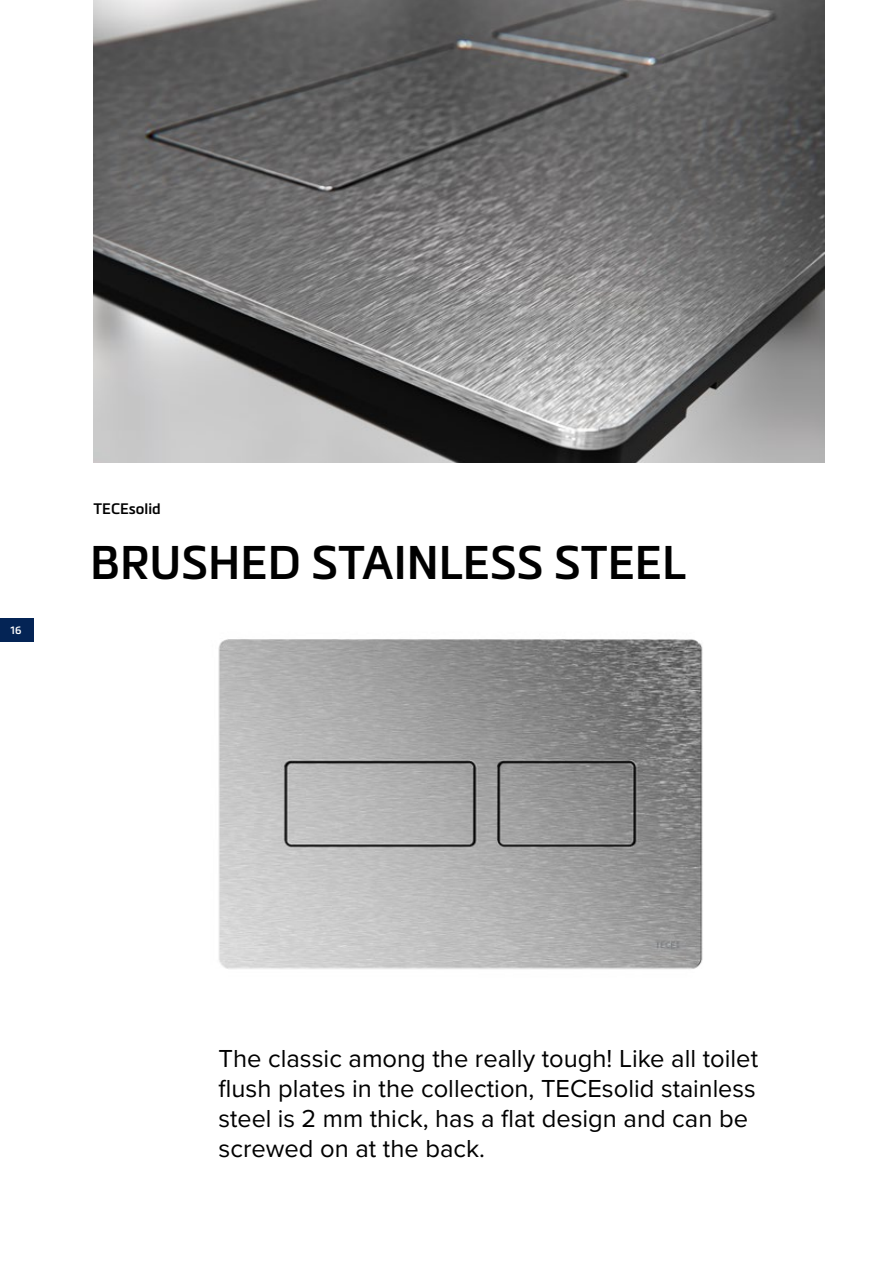
<style>
.page{position:relative;width:893px;height:1263px;background:#fff}
.page>*{position:absolute;margin:0;border:0;box-sizing:border-box;transform-origin:0 0}
.t1{font:600 46.5px "Metronic Pro";color:#000}
.t2{font:25.5px/30px "Proxima Nova";color:#000}
.t3{font:600 15px "Metronic Pro";color:#000}
.t4{font:600 10.5px "Metronic Pro";color:#fff}
</style>
<div class="page">
<img style="left:94px;top:0;width:731px;height:462px">
<img style="left:218px;top:639px;width:485px;height:330px">
<div style="left:0;top:618px;width:34px;height:24px;background:#042455"></div>
<p class="t4" style="left:11px;top:624px;width:12px">16</p>
<p class="t3" style="left:94px;top:500px;width:69px">TECEsolid</p>
<h1 class="t1" style="left:90px;top:534px;width:598px">BRUSHED STAINLESS STEEL</h1>
<p class="t2" style="left:219px;top:1042px;width:541px">The classic among the really tough! Like all toilet flush plates in the collection, TECEsolid stainless steel is 2 mm thick, has a flat design and can be screwed on at the back.</p>
</div>
